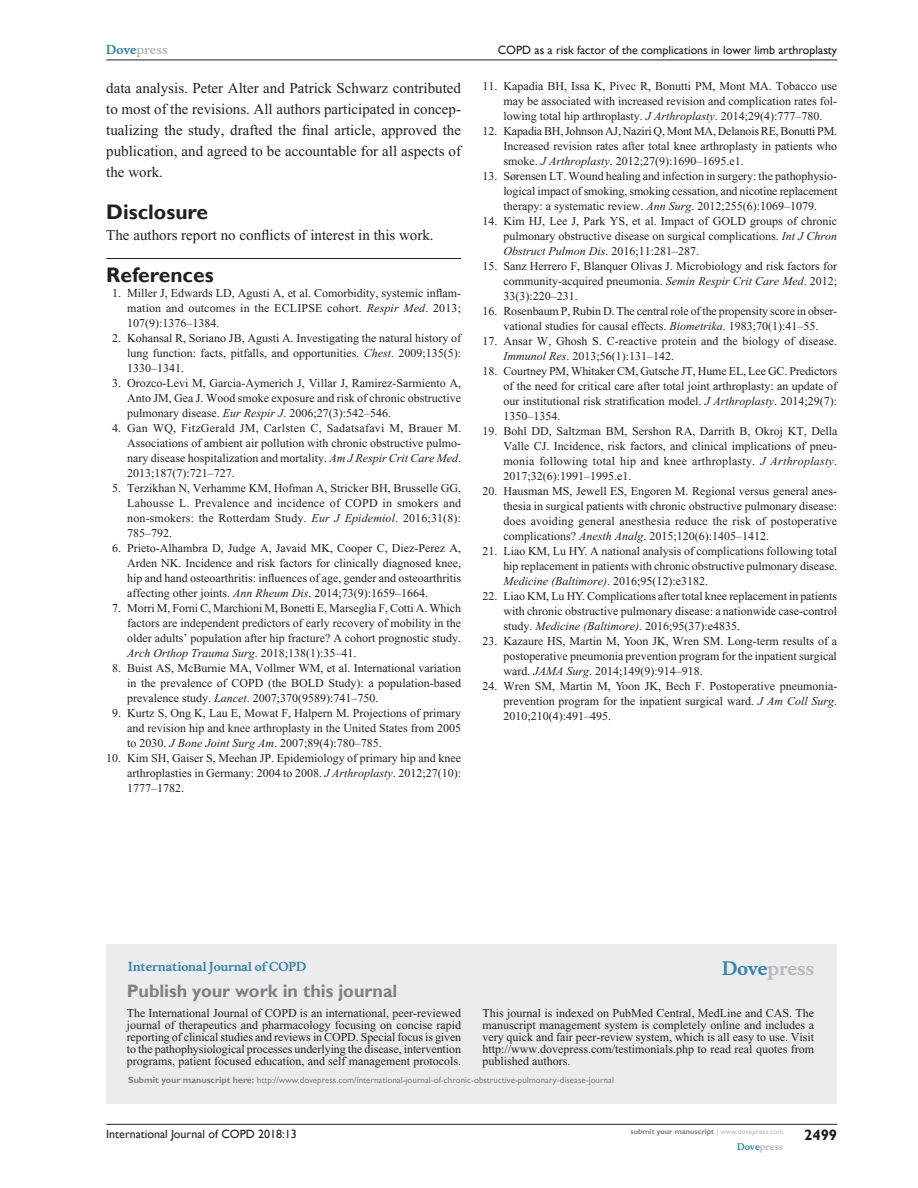
<style>
.page{position:relative;width:918px;height:1188px;background:#fff}
.page>*{position:absolute;margin:0;border:0;box-sizing:border-box;transform-origin:0 0}
.RefH{font:700 21px "Gill Sans";color:#231f20}
.PromBx-H1{font:700 18px "Gill Sans";color:#808285}
.PromBx-Brand{font:700 18px "Musee";color:#b8b9bc}
.TxF{font:15px/21px "Times New Roman";color:#231f20;text-align:justify}
.t1{font:700 15px "Gill Sans";color:#231f20}
.RefNL2{font:12px/15px "Times New Roman";color:#231f20;text-align:justify}
.PromBx-Tx{font:12px/12px "Times New Roman";color:#231f20;text-align:justify}
.t2{font:12px "Gill Sans";color:#231f20}
.PromBx-JrnlName{font:700 12px "Musee";color:#3485ae}
.t3{font:700 12px "Musee";color:#b8b9bc}
.PromBx-SubmitMssWebA{font:9px "Gill Sans";color:#808285}
.t4{font:700 9px "Musee";color:#b8b9bc}
.t5{font:700 7.5px "Gill Sans";color:#808285}
.s1{color:#3485ae}
.s2{font-style:italic}
.s3{font-weight:700}
.s4{font-weight:400;color:#b8b9bc}
</style>
<div class="page">
<div style="left:106px;top:944px;width:731px;height:159px;background:#ececee"></div>
<hr style="left:106px;top:1124px;width:731px;height:1px;background:#231f20">
<hr style="left:106px;top:60px;width:731px;height:1px;background:#231f20">
<hr style="left:106px;top:258px;width:355px;height:1px;background:#231f20">
<p class="t3" style="left:106px;top:43px;width:63px"><span class="s1">Dove</span>press</p>
<p class="TxF" style="left:106px;top:77px;width:356px">data analysis. Peter Alter and Patrick Schwarz contributed to most of the revisions. All authors participated in concep&shy;tualizing the study, drafted the final article, approved the publication, and agreed to be accountable for all aspects of the work.</p>
<h1 class="RefH" style="left:106px;top:199px;width:103px">Disclosure</h1>
<p class="TxF" style="left:106px;top:224px;width:329px">The authors report no conflicts of interest in this work.</p>
<p class="RefH" style="left:106px;top:262px;width:109px">References</p>
<p class="RefNL2" style="left:127px;top:285px;width:335px;text-indent:-15px">1. Miller J, Edwards LD, Agusti A, et al. Comorbidity, systemic inflam&shy;mation and outcomes in the ECLIPSE cohort. <span class="s2">Respir Med</span>. 2013; 107(9):1376–1384.</p>
<p class="RefNL2" style="left:127px;top:330px;width:335px;text-indent:-15px">2. Kohansal R, Soriano JB, Agusti A. Investigating the natural history of lung function: facts, pitfalls, and opportunities. <span class="s2">Chest</span>. 2009;135(5):<br>1330–1341.</p>
<p class="RefNL2" style="left:127px;top:375px;width:335px;text-indent:-15px">3. Orozco-Levi M, Garcia-Aymerich J, Villar J, Ramirez-Sarmiento A, Anto JM, Gea J. Wood smoke exposure and risk of chronic obstructive pulmonary disease. <span class="s2">Eur Respir J</span>. 2006;27(3):542–546.</p>
<p class="RefNL2" style="left:127px;top:420px;width:336px;text-indent:-15px">4. Gan WQ, FitzGerald JM, Carlsten C, Sadatsafavi M, Brauer M.<br>Associations of ambient air pollution with chronic obstructive pulmo&shy;nary disease hospitalization and mortality. <span class="s2">Am J Respir Crit Care Med</span>.<br>2013;187(7):721–727.</p>
<p class="RefNL2" style="left:127px;top:480px;width:335px;text-indent:-15px">5. Terzikhan N, Verhamme KM, Hofman A, Stricker BH, Brusselle GG, Lahousse L. Prevalence and incidence of COPD in smokers and non-smokers: the Rotterdam Study. <span class="s2">Eur J Epidemiol</span>. 2016;31(8):<br>785–792.</p>
<p class="RefNL2" style="left:127px;top:540px;width:335px;text-indent:-15px">6. Prieto-Alhambra D, Judge A, Javaid MK, Cooper C, Diez-Perez A, Arden NK. Incidence and risk factors for clinically diagnosed knee, hip and hand osteoarthritis: influences of age, gender and osteoarthritis affecting other joints. <span class="s2">Ann Rheum Dis</span>. 2014;73(9):1659–1664.</p>
<p class="RefNL2" style="left:127px;top:600px;width:335px;text-indent:-15px">7. Morri M, Forni C, Marchioni M, Bonetti E, Marseglia F, Cotti A. Which factors are independent predictors of early recovery of mobility in the older adults’ population after hip fracture? A cohort prognostic study.<br><span class="s2">Arch Orthop Trauma Surg</span>. 2018;138(1):35–41.</p>
<p class="RefNL2" style="left:127px;top:660px;width:335px;text-indent:-15px">8. Buist AS, McBurnie MA, Vollmer WM, et al. International variation in the prevalence of COPD (the BOLD Study): a population-based prevalence study. <span class="s2">Lancet</span>. 2007;370(9589):741–750.</p>
<p class="RefNL2" style="left:127px;top:705px;width:335px;text-indent:-15px">9. Kurtz S, Ong K, Lau E, Mowat F, Halpern M. Projections of primary and revision hip and knee arthroplasty in the United States from 2005 to 2030. <span class="s2">J Bone Joint Surg Am</span>. 2007;89(4):780–785.</p>
<p class="RefNL2" style="left:127px;top:750px;width:335px;text-indent:-21px">10. Kim SH, Gaiser S, Meehan JP. Epidemiology of primary hip and knee arthroplasties in Germany: 2004 to 2008. <span class="s2">J Arthroplasty</span>. 2012;27(10):<br>1777–1782.</p>
<p class="t2" style="left:498px;top:43px;width:341px">COPD as a risk factor of the complications in lower limb arthroplasty</p>
<p class="RefNL2" style="left:503px;top:79px;width:335px;text-indent:-21px">11. Kapadia BH, Issa K, Pivec R, Bonutti PM, Mont MA. Tobacco use may be associated with increased revision and complication rates fol&shy;lowing total hip arthroplasty. <span class="s2">J Arthroplasty</span>. 2014;29(4):777–780.</p>
<p class="RefNL2" style="left:503px;top:124px;width:335px;text-indent:-21px">12. Kapadia BH, Johnson AJ, Naziri Q, Mont MA, Delanois RE, Bonutti PM.<br>Increased revision rates after total knee arthroplasty in patients who smoke. <span class="s2">J Arthroplasty</span>. 2012;27(9):1690–1695.e1.</p>
<p class="RefNL2" style="left:503px;top:169px;width:335px;text-indent:-21px">13. Sørensen LT. Wound healing and infection in surgery: the pathophysio&shy;logical impact of smoking, smoking cessation, and nicotine replacement therapy: a systematic review. <span class="s2">Ann Surg</span>. 2012;255(6):1069–1079.</p>
<p class="RefNL2" style="left:503px;top:214px;width:335px;text-indent:-21px">14. Kim HJ, Lee J, Park YS, et al. Impact of GOLD groups of chronic pulmonary obstructive disease on surgical complications. <span class="s2">Int J Chron Obstruct Pulmon Dis</span>. 2016;11:281–287.</p>
<p class="RefNL2" style="left:503px;top:259px;width:335px;text-indent:-21px">15. Sanz Herrero F, Blanquer Olivas J. Microbiology and risk factors for community-acquired pneumonia. <span class="s2">Semin Respir Crit Care Med</span>. 2012; 33(3):220–231.</p>
<p class="RefNL2" style="left:482px;top:304px;width:356px;text-align:center">16. Rosenbaum P, Rubin D. The central role of the propensity score in obser&shy;vational studies for causal effects. <span class="s2">Biometrika</span>. 1983;70(1):41–55.</p>
<p class="RefNL2" style="left:503px;top:334px;width:335px;text-indent:-21px">17. Ansar W, Ghosh S. C-reactive protein and the biology of disease.<br><span class="s2">Immunol Res</span>. 2013;56(1):131–142.</p>
<p class="RefNL2" style="left:503px;top:364px;width:335px;text-indent:-21px">18. Courtney PM, Whitaker CM, Gutsche JT, Hume EL, Lee GC. Predictors of the need for critical care after total joint arthroplasty: an update of our institutional risk stratification model. <span class="s2">J Arthroplasty</span>. 2014;29(7):<br>1350–1354.</p>
<p class="RefNL2" style="left:503px;top:424px;width:336px;text-indent:-21px">19. Bohl DD, Saltzman BM, Sershon RA, Darrith B, Okroj KT, Della Valle CJ. Incidence, risk factors, and clinical implications of pneu&shy;monia following total hip and knee arthroplasty. <span class="s2">J Arthroplasty</span>.<br>2017;32(6):1991–1995.e1.</p>
<p class="RefNL2" style="left:503px;top:484px;width:335px;text-indent:-21px">20. Hausman MS, Jewell ES, Engoren M. Regional versus general anes&shy;thesia in surgical patients with chronic obstructive pulmonary disease: does avoiding general anesthesia reduce the risk of postoperative complications? <span class="s2">Anesth Analg</span>. 2015;120(6):1405–1412.</p>
<p class="RefNL2" style="left:503px;top:544px;width:335px;text-indent:-21px">21. Liao KM, Lu HY. A national analysis of complications following total hip replacement in patients with chronic obstructive pulmonary disease.<br><span class="s2">Medicine (Baltimore)</span>. 2016;95(12):e3182.</p>
<p class="RefNL2" style="left:503px;top:589px;width:335px;text-indent:-21px">22. Liao KM, Lu HY. Complications after total knee replacement in patients with chronic obstructive pulmonary disease: a nationwide case-control study. <span class="s2">Medicine (Baltimore)</span>. 2016;95(37):e4835.</p>
<p class="RefNL2" style="left:503px;top:634px;width:335px;text-indent:-21px">23. Kazaure HS, Martin M, Yoon JK, Wren SM. Long-term results of a postoperative pneumonia prevention program for the inpatient surgical ward. <span class="s2">JAMA Surg</span>. 2014;149(9):914–918.</p>
<p class="RefNL2" style="left:503px;top:679px;width:336px;text-indent:-21px">24. Wren SM, Martin M, Yoon JK, Bech F. Postoperative pneumonia&shy;prevention program for the inpatient surgical ward. <span class="s2">J Am Coll Surg</span>.<br>2010;210(4):491–495.</p>
<p class="PromBx-JrnlName" style="left:128px;top:959px;width:180px">International Journal of COPD</p>
<p class="PromBx-H1" style="left:127px;top:980px;width:272px">Publish your work in this journal</p>
<p class="PromBx-Brand" style="left:722px;top:958px;width:94px"><span class="s1">Dove</span>press</p>
<p class="PromBx-Tx" style="left:127px;top:1007px;width:336px">The International Journal of COPD is an international, peer-reviewed journal of therapeutics and pharmacology focusing on concise rapid reporting of clinical studies and reviews in COPD. Special focus is given to the pathophysiological processes underlying the disease, intervention programs, patient focused education, and self management protocols.</p>
<p class="PromBx-Tx" style="left:482px;top:1007px;width:333px">This journal is indexed on PubMed Central, MedLine and CAS. The manuscript management system is completely online and includes a very quick and fair peer-review system, which is all easy to use. Visit http://www.dovepress.com/testimonials.php to read real quotes from published authors.</p>
<p class="PromBx-SubmitMssWebA" style="left:128px;top:1075px;width:487px"><span class="s3">Submit your manuscript here:</span> http://www.dovepress.com/international-journal-of-chronic-obstructive-pulmonary-disease-journal</p>
<p class="t2" style="left:106px;top:1127px;width:192px">International Journal of COPD 2018:13</p>
<p class="t5" style="left:631px;top:1127px;width:154px">submit your manuscript <span class="s4">| www.dovepress.com</span></p>
<p class="t4" style="left:737px;top:1141px;width:48px"><span class="s1">Dove</span>press</p>
<p class="t1" style="left:804px;top:1126px;width:35px">2499</p>
</div>
